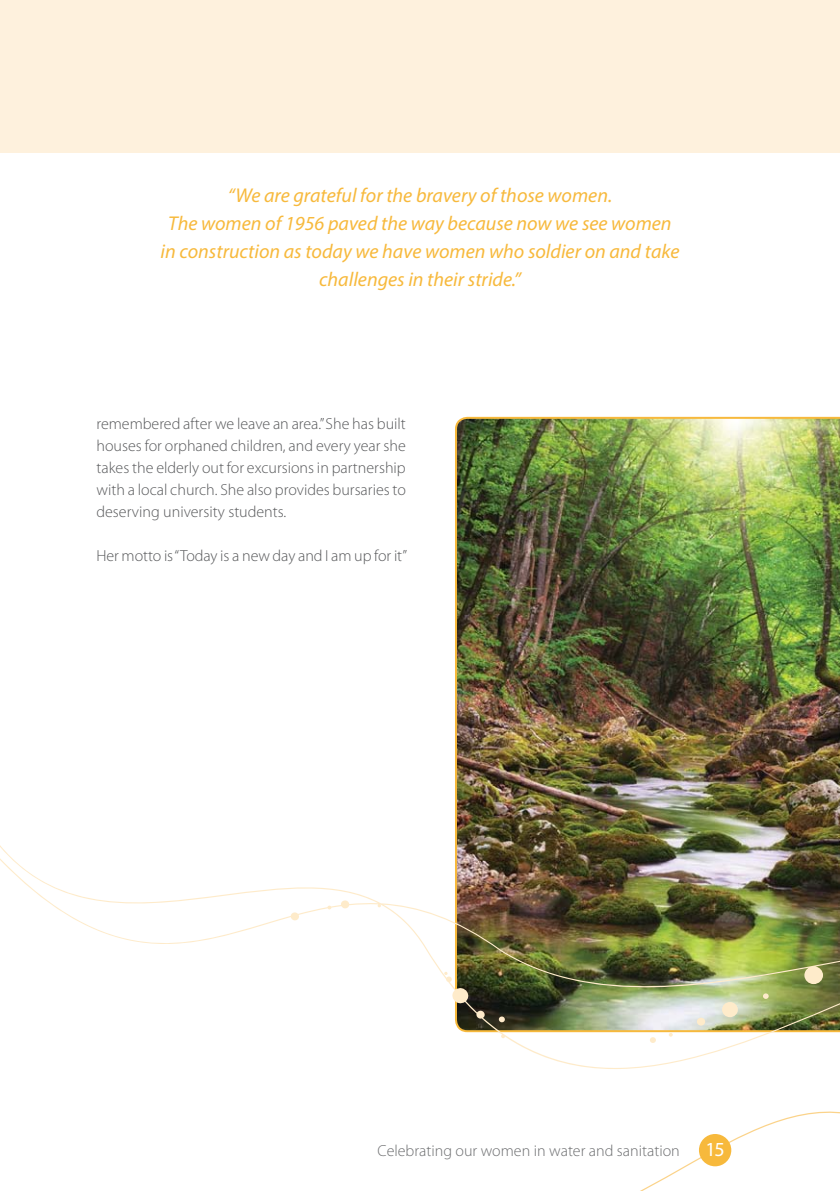
<style>
.page{position:relative;width:840px;height:1191px;background:#fff}
.page>*{position:absolute;margin:0;border:0;box-sizing:border-box;transform-origin:0 0}
.t1{font:italic 20px/28px "Myriad Pro";color:#f7b93c;text-align:center}
.t2{font:20px "Myriad Pro";color:#fff}
.t3{font:300 16px/22px "Myriad Pro";color:#58595b;text-align:justify}
.t4{font:300 16px "Myriad Pro";color:#6d6e70}
</style>
<div class="page">
<svg style="left:640px;top:1111px;width:199px;height:80px"></svg>
<div style="left:698px;top:1134px;width:32px;height:32px;background:#f7b93c;border-radius:50%"></div>
<div style="left:0;top:0;width:839px;height:153px;background:#fef1dd"></div>
<img style="left:455px;top:417px;width:384px;height:428px">
<img style="left:0;top:845px;width:839px;height:224px">
<p class="t1" style="left:160px;top:183px;width:520px">“We are grateful for the bravery of those women.<br>The women of 1956 paved the way because now we see women in construction as today we have women who soldier on and take challenges in their stride.”</p>
<p class="t3" style="left:96px;top:414px;width:311px">remembered after we leave an area.” She has built houses for orphaned children, and every year she takes the elderly out for excursions in partnership with a local church. She also provides bursaries to deserving university students.</p>
<p class="t3" style="left:96px;top:546px;width:312px">Her motto is “Today is a new day and I am up for it”</p>
<p class="t4" style="left:377px;top:1144px;width:303px">Celebrating our women in water and sanitation</p>
<p class="t2" style="left:705px;top:1137px;width:21px">15</p>
</div>
